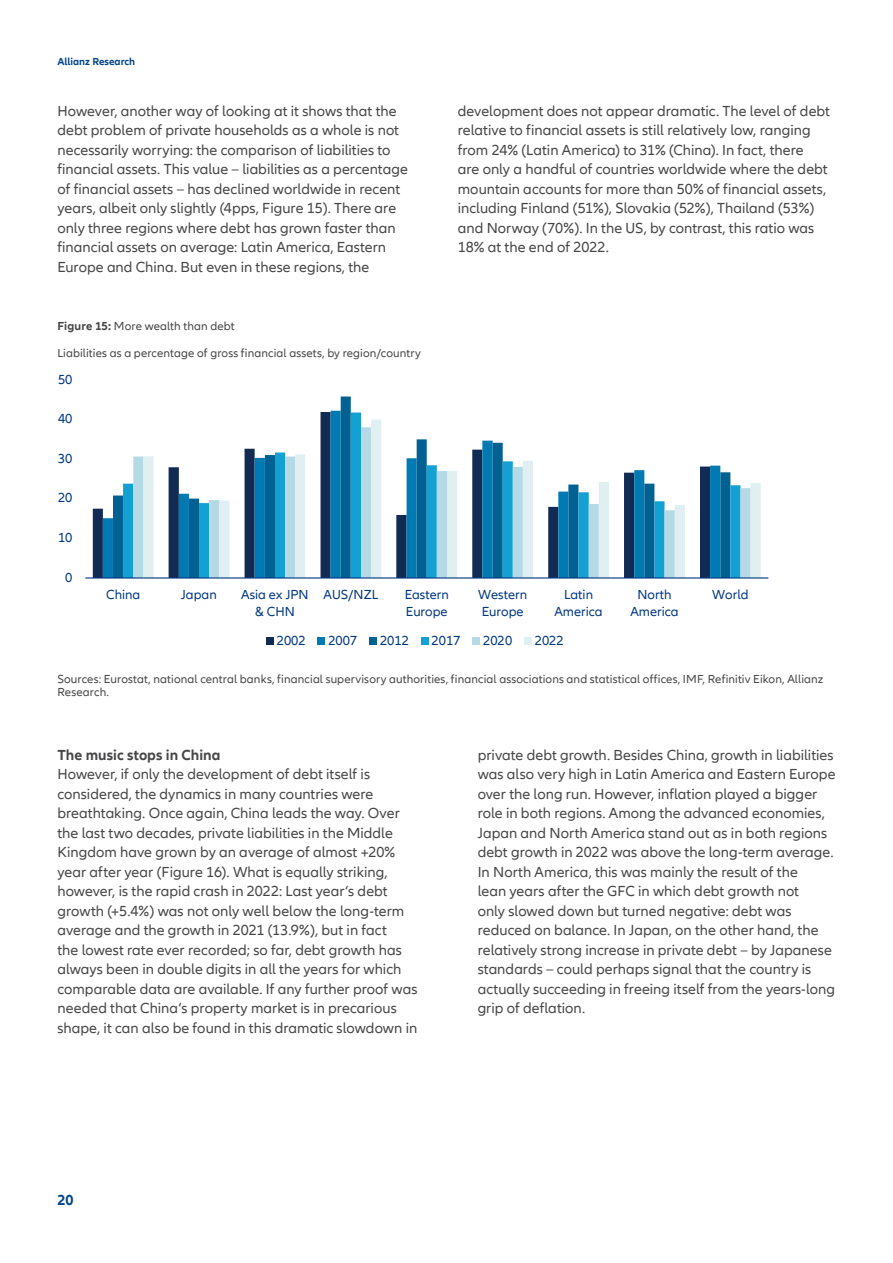
<style>
.page{position:relative;width:893px;height:1263px;background:#fff}
.page>*{position:absolute;margin:0;border:0;box-sizing:border-box;transform-origin:0 0}
.t1{font:15px/19.5px "Allianz Neo";letter-spacing:.005em;color:#464547}
.t2{font:700 15px "Allianz Neo";letter-spacing:.005em;color:#464547}
.t3{font:700 15px "Allianz Neo";color:#00468b}
.t4{font:13.5px/16.8px "Allianz Neo";color:#003781;text-align:center}
.t5{font:12px/13.5px "Allianz Neo";letter-spacing:.01em;color:#464547}
.t6{font:700 10.5px "Allianz Neo";color:#00468b}
.s1{font-weight:700}
</style>
<div class="page">
<svg style="left:113px;top:396px;width:238px;height:181px"></svg>
<svg style="left:123px;top:412px;width:258px;height:165px"></svg>
<svg style="left:143px;top:420px;width:618px;height:157px"></svg>
<hr style="left:85px;top:577px;width:683px;height:1px;background:#003781">
<div style="left:266px;top:637px;width:8px;height:8px;background:#122b54"></div>
<div style="left:318px;top:637px;width:7px;height:8px;background:#007ab3"></div>
<div style="left:369px;top:637px;width:8px;height:8px;background:#006192"></div>
<div style="left:421px;top:637px;width:7px;height:8px;background:#13a0d3"></div>
<div style="left:472px;top:637px;width:8px;height:8px;background:#b5dae6"></div>
<div style="left:524px;top:637px;width:8px;height:8px;background:#dfeff2"></div>
<p class="t6" style="left:57px;top:56px;width:79px">Allianz Research</p>
<p class="t1" style="left:57px;top:102px;width:352px">However, another way of looking at it shows that the debt problem of private households as a whole is not necessarily worrying: the comparison of liabilities to financial assets. This value – liabilities as a percentage of financial assets – has declined worldwide in recent years, albeit only slightly (4pps, Figure 15). There are only three regions where debt has grown faster than financial assets on average: Latin America, Eastern Europe and China. But even in these regions, the</p>
<p class="t1" style="left:458px;top:102px;width:374px">development does not appear dramatic. The level of debt relative to financial assets is still relatively low, ranging from 24% (Latin America) to 31% (China). In fact, there<br>are only a handful of countries worldwide where the debt mountain accounts for more than 50% of financial assets, including Finland (51%), Slovakia (52%), Thailand (53%) and Norway (70%). In the US, by contrast, this ratio was 18% at the end of 2022.</p>
<p class="t5" style="left:57px;top:320px;width:179px"><span class="s1">Figure 15:</span> More wealth than debt</p>
<p class="t5" style="left:57px;top:347px;width:365px">Liabilities as a percentage of gross financial assets, by region/country</p>
<p class="t4" style="left:58px;top:371px;width:16px">50</p>
<p class="t4" style="left:58px;top:411px;width:16px">40</p>
<p class="t4" style="left:58px;top:450px;width:16px">30</p>
<p class="t4" style="left:58px;top:490px;width:16px">20</p>
<p class="t4" style="left:58px;top:529px;width:16px">10</p>
<p class="t4" style="left:65px;top:569px;width:9px">0</p>
<p class="t4" style="left:106px;top:587px;width:36px">China</p>
<p class="t4" style="left:181px;top:587px;width:37px">Japan</p>
<p class="t4" style="left:241px;top:587px;width:69px">Asia ex JPN &amp; CHN</p>
<p class="t4" style="left:324px;top:587px;width:56px">AUS/NZL</p>
<p class="t4" style="left:405px;top:587px;width:46px;text-align:left">Eastern<br>Europe</p>
<p class="t4" style="left:478px;top:587px;width:50px;text-align:left">Western<br>Europe</p>
<p class="t4" style="left:554px;top:587px;width:50px">Latin<br>America</p>
<p class="t4" style="left:630px;top:587px;width:50px">North<br>America</p>
<p class="t4" style="left:712px;top:587px;width:38px">World</p>
<p class="t4" style="left:277px;top:632px;width:31px">2002</p>
<p class="t4" style="left:328px;top:632px;width:31px">2007</p>
<p class="t4" style="left:380px;top:632px;width:31px">2012</p>
<p class="t4" style="left:432px;top:632px;width:31px">2017</p>
<p class="t4" style="left:483px;top:632px;width:31px">2020</p>
<p class="t4" style="left:535px;top:632px;width:31px">2022</p>
<p class="t5" style="left:57px;top:672px;width:767px">Sources: Eurostat, national central banks, financial supervisory authorities, financial associations and statistical offices, IMF, Refinitiv Eikon, Allianz<br>Research.</p>
<p class="t2" style="left:57px;top:746px;width:165px">The music stops in China</p>
<p class="t1" style="left:57px;top:765px;width:362px">However, if only the development of debt itself is considered, the dynamics in many countries were breathtaking. Once again, China leads the way. Over the last two decades, private liabilities in the Middle Kingdom have grown by an average of almost +20% year after year (Figure 16). What is equally striking, however, is the rapid crash in 2022: Last year‘s debt growth (+5.4%) was not only well below the long-term average and the growth in 2021 (13.9%), but in fact<br>the lowest rate ever recorded; so far, debt growth has always been in double digits in all the years for which comparable data are available. If any further proof was needed that China‘s property market is in precarious shape, it can also be found in this dramatic slowdown in</p>
<p class="t1" style="left:478px;top:745px;width:359px">private debt growth. Besides China, growth in liabilities was also very high in Latin America and Eastern Europe over the long run. However, inflation played a bigger role in both regions. Among the advanced economies, Japan and North America stand out as in both regions debt growth in 2022 was above the long-term average.<br>In North America, this was mainly the result of the<br>lean years after the GFC in which debt growth not<br>only slowed down but turned negative: debt was reduced on balance. In Japan, on the other hand, the relatively strong increase in private debt – by Japanese standards – could perhaps signal that the country is actually succeeding in freeing itself from the years-long grip of deflation.</p>
<p class="t3" style="left:57px;top:1191px;width:18px">20</p>
</div>
